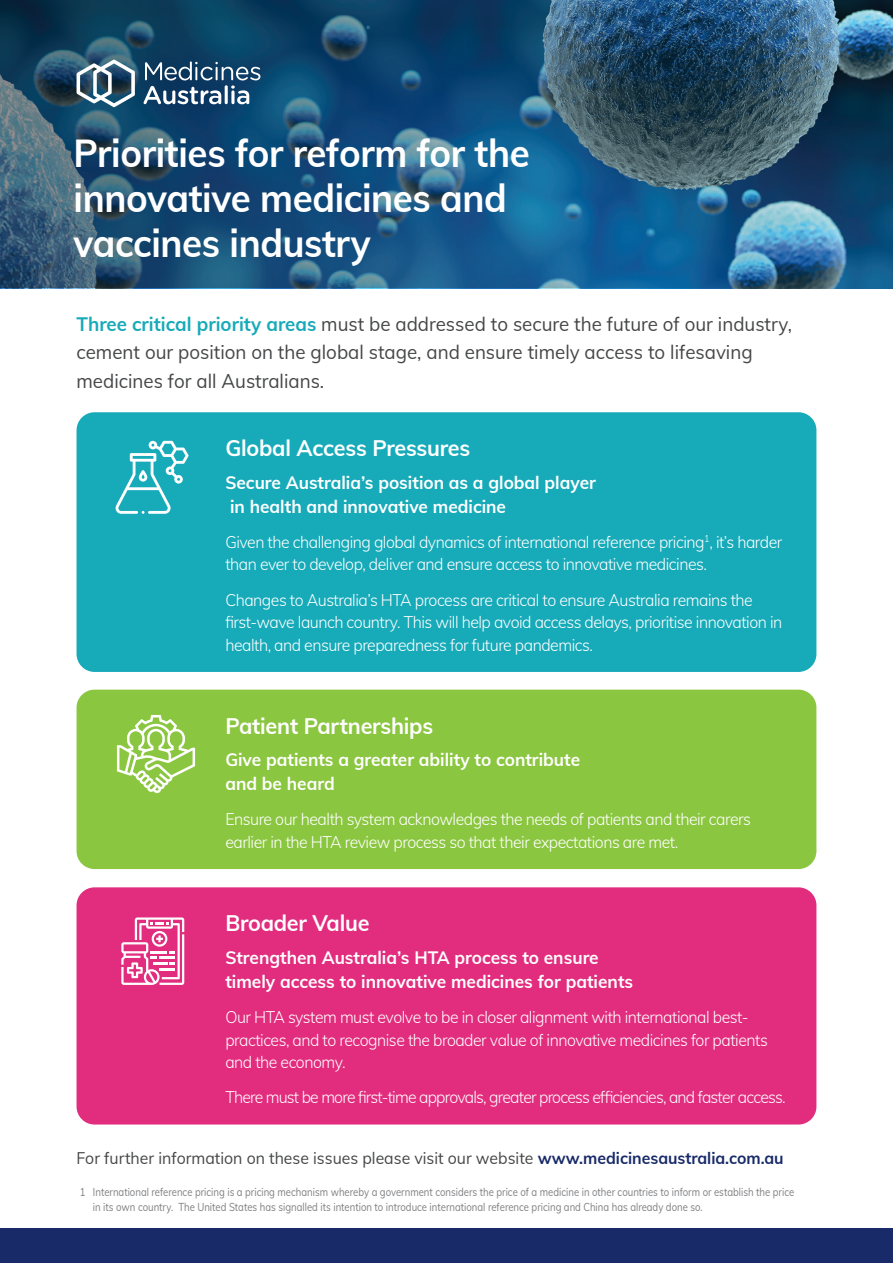
<style>
.page{position:relative;width:893px;height:1263px;background:#fff}
.page>*{position:absolute;margin:0;border:0;box-sizing:border-box;transform-origin:0 0}
.t1{font:700 39px/45px "Muli";letter-spacing:-.01em;color:#fff;scale:.94 1}
.t2{font:700 22.5px "Muli";letter-spacing:-.01em;color:#fff;scale:.96 1}
.t3{font:19.5px/28.5px "Muli";color:#454647;scale:.96 1}
.t4{font:700 18px/24px "Muli";color:#fff;scale:.96 1}
.t5{font:300 16.5px/22.5px "Muli";letter-spacing:-.03em;color:#fff;scale:.96 1}
.t6{font:16.5px "Muli";color:#454647;scale:.96 1}
.t7{font:300 16.5px "Muli";letter-spacing:-.05em;color:#fff;scale:.96 1}
.t8{font:11.25px/15px "Muli";color:#7d7f82;scale:.85 1}
.s1{font-weight:700;color:#17aab9}
.s2{font-weight:700;color:#182a68}
</style>
<div class="page">
<img style="left:0;top:0;width:893px;height:288px">
<div style="left:0;top:1229px;width:893px;height:34px;background:#182a68"></div>
<svg style="left:77px;top:60px;width:58px;height:47px"></svg>
<svg style="left:144px;top:61px;width:116px;height:43px"></svg>
<div style="left:77px;top:412px;width:739px;height:260px;background:#17aab9;border-radius:18px"></div>
<svg style="left:116px;top:441px;width:73px;height:73px"></svg>
<div style="left:77px;top:690px;width:739px;height:179px;background:#8bc640;border-radius:18px"></div>
<svg style="left:117px;top:715px;width:78px;height:78px"></svg>
<div style="left:77px;top:887px;width:739px;height:237px;background:#e22c7e;border-radius:18px"></div>
<svg style="left:121px;top:917px;width:63px;height:68px"></svg>
<h1 class="t1" style="left:74px;top:129px;width:487px">Priorities for reform for the innovative medicines and vaccines industry</h1>
<p class="t3" style="left:77px;top:308px;width:747px"><span class="s1">Three critical priority areas</span> must be addressed to secure the future of our industry, cement our position on the global stage, and ensure timely access to lifesaving medicines for all Australians.</p>
<h2 class="t2" style="left:225px;top:432px;width:257px">Global Access Pressures</h2>
<p class="t4" style="left:225px;top:469px;width:387px">Secure Australia’s position as a global player in health and innovative medicine</p>
<p class="t5" style="left:225px;top:530px;width:582px">Given the challenging global dynamics of international reference pricing<sup>1</sup>, it’s harder than ever to develop, deliver and ensure access to innovative medicines.</p>
<p class="t5" style="left:225px;top:588px;width:582px">Changes to Australia’s HTA process are critical to ensure Australia remains the first-wave launch country. This will help avoid access delays, prioritise innovation in health, and ensure preparedness for future pandemics.</p>
<h2 class="t2" style="left:225px;top:709px;width:218px">Patient Partnerships</h2>
<p class="t4" style="left:225px;top:747px;width:371px">Give patients a greater ability to contribute and be heard</p>
<p class="t5" style="left:225px;top:807px;width:549px">Ensure our health system acknowledges the needs of patients and their carers earlier in the HTA review process so that their expectations are met.</p>
<h2 class="t2" style="left:225px;top:907px;width:152px">Broader Value</h2>
<p class="t4" style="left:225px;top:944px;width:426px">Strengthen Australia’s HTA process to ensure timely access to innovative medicines for patients</p>
<p class="t5" style="left:225px;top:1005px;width:567px">Our HTA system must evolve to be in closer alignment with international best&shy;practices, and to recognise the broader value of innovative medicines for patients and the economy.</p>
<p class="t7" style="left:225px;top:1085px;width:585px">There must be more first-time approvals, greater process efficiencies, and faster access.</p>
<p class="t6" style="left:77px;top:1146px;width:738px">For further information on these issues please visit our website <span class="s2">www.medicinesaustralia.com.au</span></p>
<p class="t8" style="left:93px;top:1184px;width:827px;text-indent:-13px">1 International reference pricing is a pricing mechanism whereby a government considers the price of a medicine in other countries to inform or establish the price in its own country. The United States has signalled its intention to introduce international reference pricing and China has already done so.</p>
</div>
